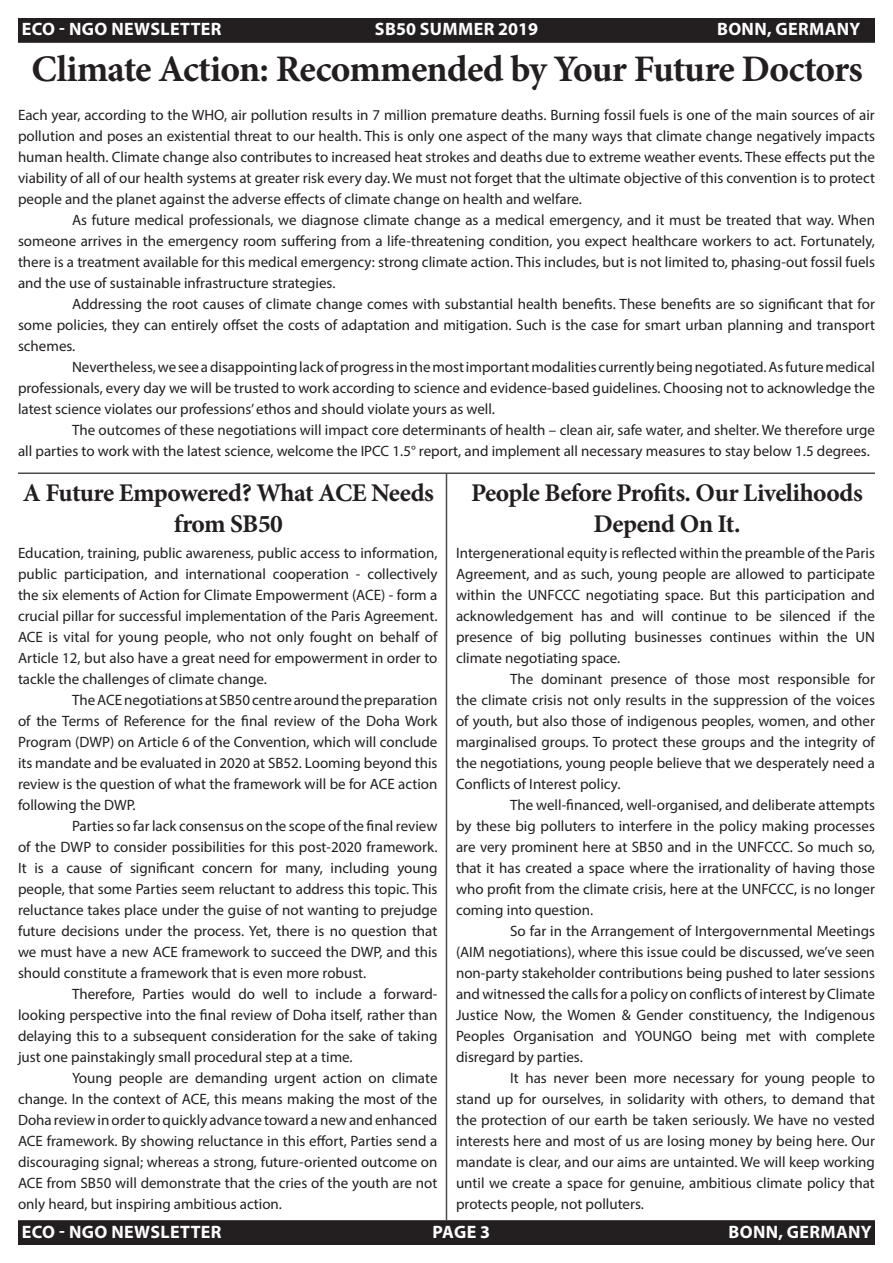
<style>
.page{position:relative;width:893px;height:1263px;background:#fff}
.page>*{position:absolute;margin:0;border:0;box-sizing:border-box;transform-origin:0 0}
.t1{font:700 37.5px "Minion Pro";letter-spacing:-.02em;color:#231f20}
.t2{font:700 25.5px/30.6px "Minion Pro";letter-spacing:-.02em;color:#231f20;text-align:center}
.t3{font:700 18px "Myriad Pro";letter-spacing:.02em;color:#fff}
.t4{font:15px/21px "Myriad Pro";color:#231f20;text-align:justify}
</style>
<div class="page">
<div style="left:19px;top:19px;width:855px;height:23px;background:#231f20"></div>
<div style="left:18px;top:18px;width:857px;height:25px;border:2px solid #231f20"></div>
<div style="left:19px;top:1221px;width:855px;height:23px;background:#231f20"></div>
<div style="left:18px;top:1220px;width:857px;height:25px;border:2px solid #231f20"></div>
<hr style="left:18px;top:472px;width:857px;height:2px;background:#4b4c4d">
<hr style="left:446px;top:474px;width:1px;height:747px;background:#4b4c4d">
<p class="t3" style="left:22px;top:17px;width:201px">ECO - NGO NEWSLETTER</p>
<p class="t3" style="left:375px;top:17px;width:165px">SB50 SUMMER 2019</p>
<p class="t3" style="left:717px;top:17px;width:145px">BONN, GERMANY</p>
<p class="t1" style="left:32px;top:43px;width:833px">Climate Action: Recommended by Your Future Doctors</p>
<p class="t4" style="left:18px;top:105px;width:858px">Each year, according to the WHO, air pollution results in 7 million premature deaths. Burning fossil fuels is one of the main sources of air pollution and poses an existential threat to our health. This is only one aspect of the many ways that climate change negatively impacts human health. Climate change also contributes to increased heat strokes and deaths due to extreme weather events. These effects put the viability of all of our health systems at greater risk every day. We must not forget that the ultimate objective of this convention is to protect people and the planet against the adverse effects of climate change on health and welfare.</p>
<p class="t4" style="left:18px;top:210px;width:859px;text-indent:54px">As future medical professionals, we diagnose climate change as a medical emergency, and it must be treated that way. When someone arrives in the emergency room suffering from a life-threatening condition, you expect healthcare workers to act. Fortunately, there is a treatment available for this medical emergency: strong climate action. This includes, but is not limited to, phasing-out fossil fuels and the use of sustainable infrastructure strategies.</p>
<p class="t4" style="left:18px;top:294px;width:858px;text-indent:54px">Addressing the root causes of climate change comes with substantial health benefits. These benefits are so significant that for some policies, they can entirely offset the costs of adaptation and mitigation. Such is the case for smart urban planning and transport schemes.</p>
<p class="t4" style="left:18px;top:357px;width:858px;text-indent:54px">Nevertheless, we see a disappointing lack of progress in the most important modalities currently being negotiated. As future medical professionals, every day we will be trusted to work according to science and evidence-based guidelines. Choosing not to acknowledge the latest science violates our professions’ ethos and should violate yours as well.</p>
<p class="t4" style="left:18px;top:420px;width:858px;text-indent:54px">The outcomes of these negotiations will impact core determinants of health – clean air, safe water, and shelter. We therefore urge all parties to work with the latest science, welcome the IPCC 1.5° report, and implement all necessary measures to stay below 1.5 degrees.</p>
<p class="t2" style="left:23px;top:477px;width:413px">A Future Empowered? What ACE Needs from SB50</p>
<p class="t4" style="left:18px;top:542px;width:421px">Education, training, public awareness, public access to information, public participation, and international cooperation - collectively the six elements of Action for Climate Empowerment (ACE) - form a crucial pillar for successful implementation of the Paris Agreement.<br>ACE is vital for young people, who not only fought on behalf of Article 12, but also have a great need for empowerment in order to tackle the challenges of climate change.</p>
<p class="t4" style="left:18px;top:689px;width:421px;text-indent:54px">The ACE negotiations at SB50 centre around the preparation of the Terms of Reference for the final review of the Doha Work Program (DWP) on Article 6 of the Convention, which will conclude its mandate and be evaluated in 2020 at SB52. Looming beyond this review is the question of what the framework will be for ACE action following the DWP.</p>
<p class="t4" style="left:18px;top:815px;width:421px;text-indent:54px">Parties so far lack consensus on the scope of the final review of the DWP to consider possibilities for this post-2020 framework.<br>It is a cause of significant concern for many, including young people, that some Parties seem reluctant to address this topic. This reluctance takes place under the guise of not wanting to prejudge future decisions under the process. Yet, there is no question that we must have a new ACE framework to succeed the DWP, and this should constitute a framework that is even more robust.</p>
<p class="t4" style="left:18px;top:983px;width:421px;text-indent:54px">Therefore, Parties would do well to include a forward&shy;looking perspective into the final review of Doha itself, rather than delaying this to a subsequent consideration for the sake of taking just one painstakingly small procedural step at a time.</p>
<p class="t4" style="left:18px;top:1067px;width:421px;text-indent:54px">Young people are demanding urgent action on climate change. In the context of ACE, this means making the most of the Doha review in order to quickly advance toward a new and enhanced ACE framework. By showing reluctance in this effort, Parties send a discouraging signal; whereas a strong, future-oriented outcome on ACE from SB50 will demonstrate that the cries of the youth are not only heard, but inspiring ambitious action.</p>
<p class="t2" style="left:471px;top:477px;width:393px">People Before Profits. Our Livelihoods<br>Depend On It.</p>
<p class="t4" style="left:456px;top:542px;width:420px">Intergenerational equity is reflected within the preamble of the Paris Agreement, and as such, young people are allowed to participate within the UNFCCC negotiating space. But this participation and acknowledgement has and will continue to be silenced if the presence of big polluting businesses continues within the UN climate negotiating space.</p>
<p class="t4" style="left:456px;top:668px;width:420px;text-indent:54px">The dominant presence of those most responsible for the climate crisis not only results in the suppression of the voices of youth, but also those of indigenous peoples, women, and other marginalised groups. To protect these groups and the integrity of the negotiations, young people believe that we desperately need a Conflicts of Interest policy.</p>
<p class="t4" style="left:456px;top:794px;width:420px;text-indent:54px">The well-financed, well-organised, and deliberate attempts by these big polluters to interfere in the policy making processes are very prominent here at SB50 and in the UNFCCC. So much so, that it has created a space where the irrationality of having those who profit from the climate crisis, here at the UNFCCC, is no longer coming into question.</p>
<p class="t4" style="left:456px;top:920px;width:420px;text-indent:54px">So far in the Arrangement of Intergovernmental Meetings (AIM negotiations), where this issue could be discussed, we’ve seen non-party stakeholder contributions being pushed to later sessions and witnessed the calls for a policy on conflicts of interest by Climate Justice Now, the Women &amp; Gender constituency, the Indigenous Peoples Organisation and YOUNGO being met with complete disregard by parties.</p>
<p class="t4" style="left:456px;top:1067px;width:420px;text-indent:54px">It has never been more necessary for young people to stand up for ourselves, in solidarity with others, to demand that the protection of our earth be taken seriously. We have no vested interests here and most of us are losing money by being here. Our mandate is clear, and our aims are untainted. We will keep working until we create a space for genuine, ambitious climate policy that protects people, not polluters.</p>
<p class="t3" style="left:22px;top:1220px;width:201px">ECO - NGO NEWSLETTER</p>
<p class="t3" style="left:433px;top:1220px;width:59px">PAGE 3</p>
<p class="t3" style="left:729px;top:1220px;width:145px">BONN, GERMANY</p>
</div>
